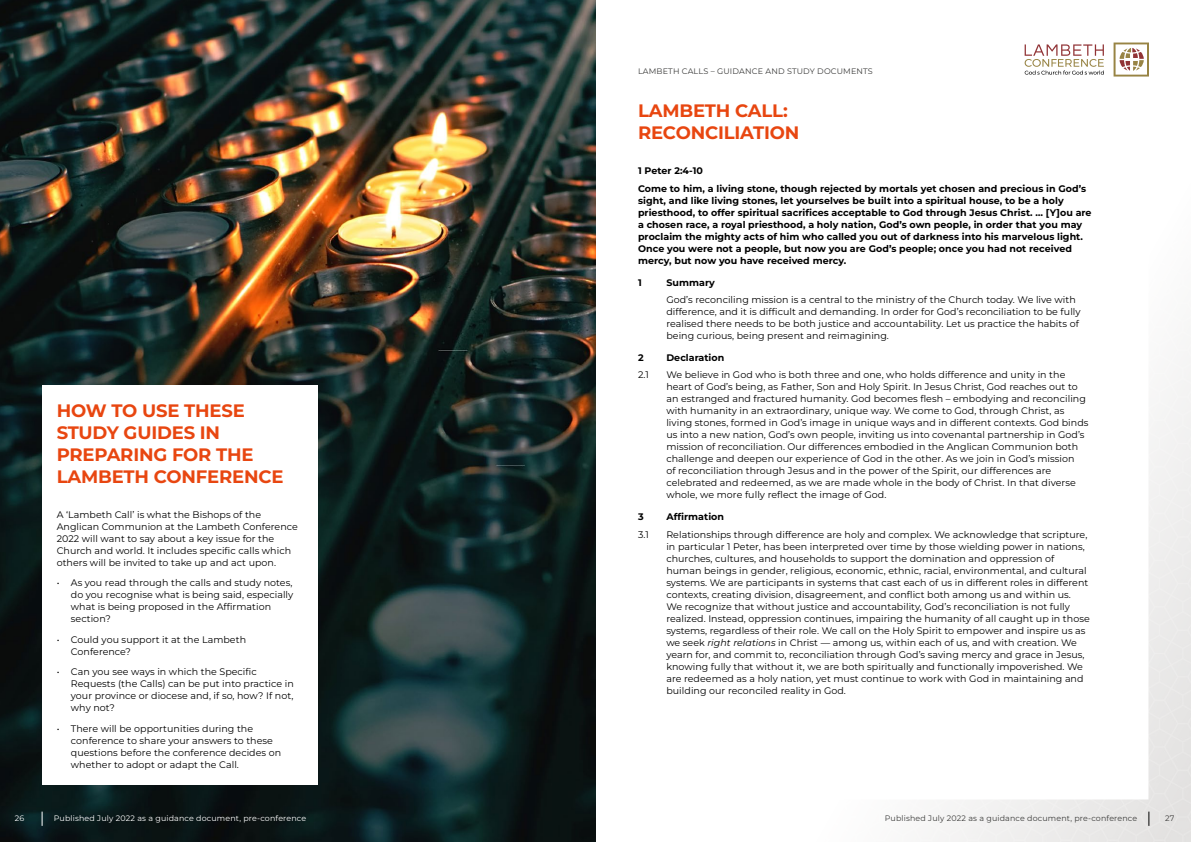
<style>
.page{position:relative;width:1191px;height:842px;background:#fff}
.page>*{position:absolute;margin:0;border:0;box-sizing:border-box;transform-origin:0 0}
.t1{font:700 18px/22px "Montserrat";letter-spacing:-.01em;color:#e84610}
.t2{font:9.5px/12px "Montserrat";letter-spacing:.005em;color:#000}
.t3{font:700 9.5px/12px "Montserrat";letter-spacing:.005em;color:#000}
.t4{font:8px "Montserrat";letter-spacing:.02em;color:#3c3c3b}
.t5{font:7.9px "Montserrat";letter-spacing:.02em;color:#fff}
.t6{font:7.9px "Montserrat";letter-spacing:.02em;color:#3c3c3b}
.s1{font-style:italic}
</style>
<div class="page">
<img style="left:595px;top:0;width:596px;height:842px">
<img style="left:0;top:0;width:595px;height:842px">
<div style="left:43px;top:386px;width:274px;height:399px;background:#fff"></div>
<svg style="left:1024px;top:44px;width:80px;height:31px"></svg>
<svg style="left:1113px;top:43px;width:36px;height:34px"></svg>
<svg style="left:1148px;top:812px;width:1px;height:14px"></svg>
<svg style="left:42px;top:812px;width:1px;height:14px"></svg>
<h1 class="t1" style="left:57px;top:399px;width:228px">HOW TO USE THESE<br>STUDY GUIDES IN<br>PREPARING FOR THE<br>LAMBETH CONFERENCE</h1>
<p class="t2" style="left:57px;top:508px;width:243px">A ‘Lambeth Call’ is what the Bishops of the Anglican Communion at the Lambeth Conference 2022 will want to say about a key issue for the Church and world. It includes specific calls which others will be invited to take up and act upon.</p>
<p class="t2" style="left:71px;top:577px;width:224px;text-indent:-14px">• As you read through the calls and study notes, do you recognise what is being said, especially what is being proposed in the Affirmation section?</p>
<p class="t2" style="left:71px;top:633px;width:177px;text-indent:-14px">• Could you support it at the Lambeth<br>Conference?</p>
<p class="t2" style="left:71px;top:666px;width:224px;text-indent:-14px">• Can you see ways in which the Specific Requests (the Calls) can be put into practice in your province or diocese and, if so, how? If not, why not?</p>
<p class="t2" style="left:71px;top:722px;width:212px;text-indent:-14px">• There will be opportunities during the conference to share your answers to these questions before the conference decides on whether to adopt or adapt the Call.</p>
<p class="t4" style="left:638px;top:65px;width:236px">LAMBETH CALLS – GUIDANCE AND STUDY DOCUMENTS</p>
<h1 class="t1" style="left:638px;top:99px;width:163px">LAMBETH CALL:<br>RECONCILIATION</h1>
<p class="t3" style="left:638px;top:162px;width:449px;line-height:17.7px">1 Peter 2:4-10<br>Come to him, a living stone, though rejected by mortals yet chosen and precious in God’s</p>
<p class="t3" style="left:638px;top:194px;width:455px">sight, and like living stones, let yourselves be built into a spiritual house, to be a holy priesthood, to offer spiritual sacrifices acceptable to God through Jesus Christ. … [Y]ou are a chosen race, a royal priesthood, a holy nation, God’s own people, in order that you may proclaim the mighty acts of him who called you out of darkness into his marvelous light.<br>Once you were not a people, but now you are God’s people; once you had not received mercy, but now you have received mercy.</p>
<p class="t3" style="left:638px;top:276px;width:5px">1</p>
<p class="t3" style="left:666px;top:276px;width:50px">Summary</p>
<p class="t2" style="left:666px;top:294px;width:416px">God’s reconciling mission is a central to the ministry of the Church today. We live with difference, and it is difficult and demanding. In order for God’s reconciliation to be fully realised there needs to be both justice and accountability. Let us practice the habits of being curious, being present and reimagining.</p>
<p class="t3" style="left:638px;top:351px;width:7px">2</p>
<p class="t3" style="left:666px;top:351px;width:59px">Declaration</p>
<p class="t2" style="left:638px;top:369px;width:12px">2.1</p>
<p class="t2" style="left:666px;top:369px;width:423px">We believe in God who is both three and one, who holds difference and unity in the heart of God’s being, as Father, Son and Holy Spirit. In Jesus Christ, God reaches out to an estranged and fractured humanity. God becomes flesh – embodying and reconciling with humanity in an extraordinary, unique way. We come to God, through Christ, as living stones, formed in God’s image in unique ways and in different contexts. God binds us into a new nation, God’s own people, inviting us into covenantal partnership in God’s mission of reconciliation. Our differences embodied in the Anglican Communion both challenge and deepen our experience of God in the other. As we join in God’s mission<br>of reconciliation through Jesus and in the power of the Spirit, our differences are celebrated and redeemed, as we are made whole in the body of Christ. In that diverse whole, we more fully reflect the image of God.</p>
<p class="t3" style="left:638px;top:510px;width:7px">3</p>
<p class="t3" style="left:666px;top:510px;width:59px">Affirmation</p>
<p class="t2" style="left:638px;top:528px;width:12px">3.1</p>
<p class="t2" style="left:666px;top:528px;width:425px">Relationships through difference are holy and complex. We acknowledge that scripture, in particular 1 Peter, has been interpreted over time by those wielding power in nations, churches, cultures, and households to support the domination and oppression of human beings in gender, religious, economic, ethnic, racial, environmental, and cultural systems. We are participants in systems that cast each of us in different roles in different contexts, creating division, disagreement, and conflict both among us and within us.<br>We recognize that without justice and accountability, God’s reconciliation is not fully realized. Instead, oppression continues, impairing the humanity of all caught up in those systems, regardless of their role. We call on the Holy Spirit to empower and inspire us as we seek <span class="s1">right relations</span> in Christ — among us, within each of us, and with creation. We yearn for, and commit to, reconciliation through God’s saving mercy and grace in Jesus, knowing fully that without it, we are both spiritually and functionally impoverished. We are redeemed as a holy nation, yet must continue to work with God in maintaining and building our reconciled reality in God.</p>
<p class="t5" style="left:15px;top:813px;width:11px">26</p>
<p class="t5" style="left:54px;top:813px;width:254px">Published July 2022 as a guidance document, pre-conference</p>
<p class="t6" style="left:884px;top:813px;width:254px">Published July 2022 as a guidance document, pre-conference</p>
<p class="t6" style="left:1165px;top:813px;width:11px">27</p>
</div>
